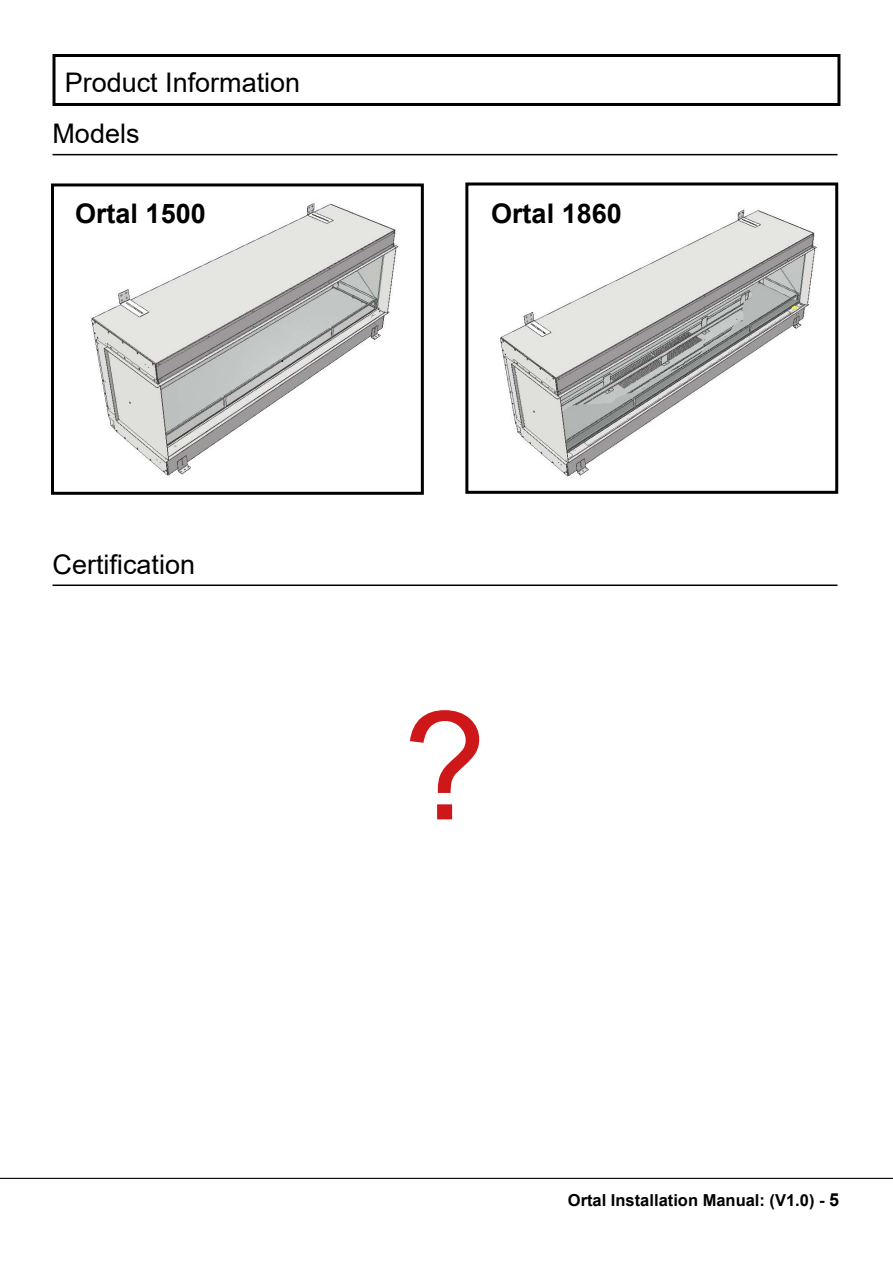
<style>
.page{position:relative;width:893px;height:1263px;background:#fff}
.page>*{position:absolute;margin:0;border:0;box-sizing:border-box;transform-origin:0 0}
.t1{font:150px "Arial";color:#cd1719}
.t2{font:27px/51px "Arial";color:#000}
.t3{font:700 27px "Arial";color:#000}
.t4{font:700 16.5px "Arial";color:#000}
.s1{font-size:18px}
</style>
<div class="page">
<hr style="left:0;top:1178px;width:893px;height:1px;background:#000">
<div style="left:52px;top:54px;width:788px;height:52px;border:3px solid #000"></div>
<hr style="left:52px;top:154px;width:785px;height:1px;background:#000">
<img style="left:91px;top:203px;width:308px;height:273px">
<div style="left:51px;top:183px;width:373px;height:312px;border:3px solid #000"></div>
<img style="left:500px;top:209px;width:317px;height:268px">
<div style="left:465px;top:182px;width:373px;height:312px;border:3px solid #000"></div>
<hr style="left:52px;top:584px;width:785px;height:2px;background:#000">
<p class="t2" style="left:52px;top:57px;width:249px;text-indent:12px">Product Information<br>Models</p>
<p class="t3" style="left:75px;top:194px;width:132px">Ortal 1500</p>
<p class="t3" style="left:491px;top:194px;width:132px">Ortal 1860</p>
<p class="t2" style="left:52px;top:538px;width:144px">Certification</p>
<h1 class="t1" style="left:403px;top:663px;width:85px">?</h1>
<p class="t4" style="left:568px;top:1189px;width:273px">Ortal Installation Manual: (V1.0) - <span class="s1">5</span></p>
</div>
